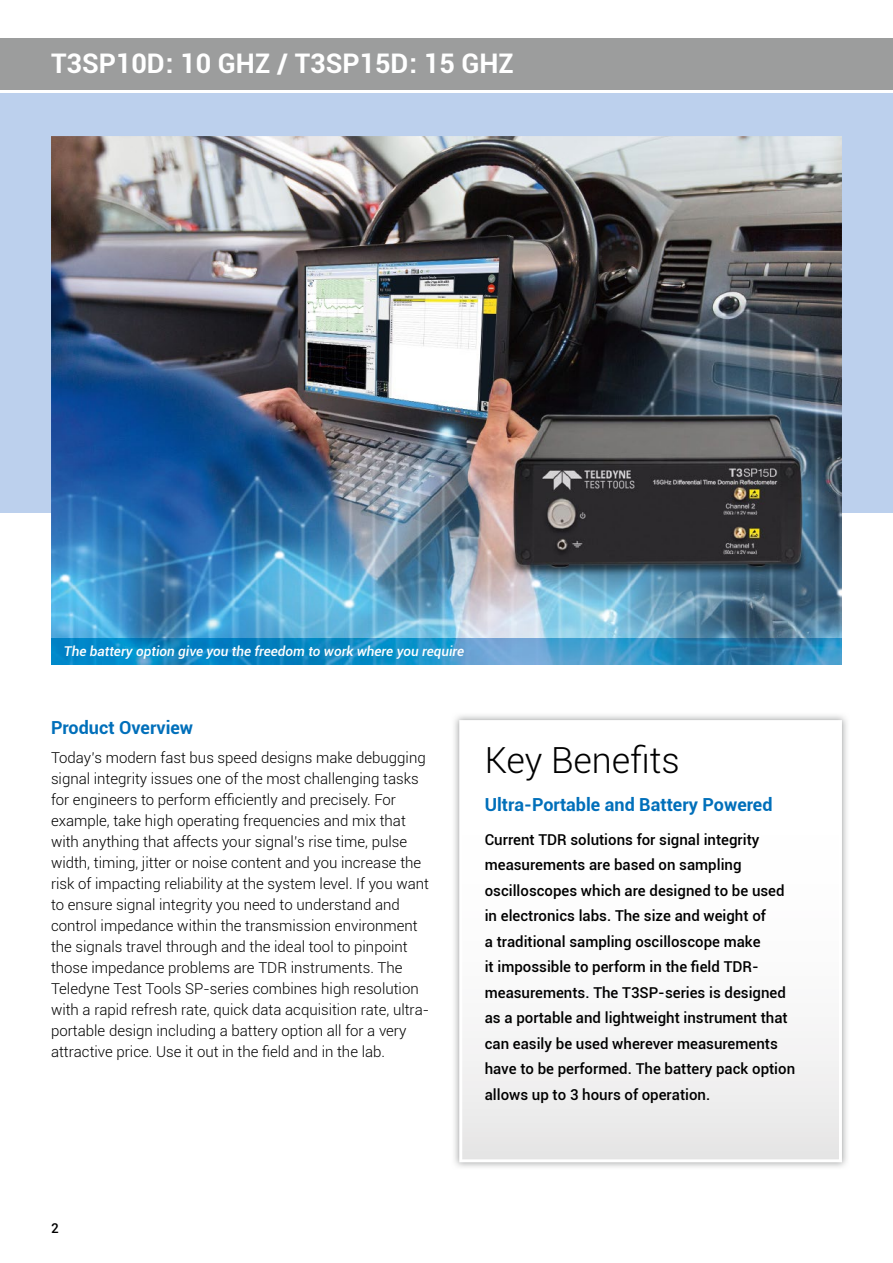
<style>
.page{position:relative;width:893px;height:1263px;background:#fff}
.page>*{position:absolute;margin:0;border:0;box-sizing:border-box;transform-origin:0 0}
.t1{font:300 36px "Roboto";color:#000}
.t2{font:700 27px "Roboto";color:#fff}
.t3{font:700 18px "Roboto";color:#006fba}
.t4{font:300 15px/21px "Roboto";color:#000}
.t5{font:500 15px/25.5px "Roboto";color:#000}
.t6{font:italic 500 13.5px "Roboto";color:#fff}
.t7{font:500 13.5px "Roboto";color:#000}
</style>
<div class="page">
<div style="left:0;top:94px;width:893px;height:419px;background:#bcd0ed"></div>
<img style="left:51px;top:136px;width:791px;height:502px">
<img style="left:51px;top:638px;width:791px;height:26px">
<div style="left:0;top:38px;width:893px;height:51px;background:#9c9d9d"></div>
<img style="left:454px;top:715px;width:393px;height:452px">
<svg style="left:459px;top:720px;width:383px;height:442px"></svg>
<h2 class="t2" style="left:51px;top:45px;width:464px">T3SP10D: 10 GHZ / T3SP15D: 15 GHZ</h2>
<p class="t6" style="left:64px;top:642px;width:402px">The battery option give you the freedom to work where you require</p>
<p class="t3" style="left:51px;top:714px;width:144px">Product Overview</p>
<p class="t4" style="left:51px;top:747px;width:380px">Today’s modern fast bus speed designs make debugging signal integrity issues one of the most challenging tasks for engineers to perform efficiently and precisely. For example, take high operating frequencies and mix that with anything that affects your signal’s rise time, pulse width, timing, jitter or noise content and you increase the risk of impacting reliability at the system level. If you want to ensure signal integrity you need to understand and control impedance within the transmission environment the signals travel through and the ideal tool to pinpoint those impedance problems are TDR instruments. The Teledyne Test Tools SP-series combines high resolution with a rapid refresh rate, quick data acquisition rate, ultra&shy;portable design including a battery option all for a very attractive price. Use it out in the field and in the lab.</p>
<h1 class="t1" style="left:485px;top:735px;width:196px">Key Benefits</h1>
<p class="t3" style="left:485px;top:791px;width:289px">Ultra-Portable and Battery Powered</p>
<p class="t5" style="left:485px;top:826px;width:312px">Current TDR solutions for signal integrity measurements are based on sampling oscilloscopes which are designed to be used in electronics labs. The size and weight of<br>a traditional sampling oscilloscope make<br>it impossible to perform in the field TDR&shy;measurements. The T3SP- series is designed as a portable and lightweight instrument that can easily be used wherever measurements have to be performed. The battery pack option allows up to 3 hours of operation.</p>
<p class="t7" style="left:51px;top:1219px;width:9px">2</p>
</div>
